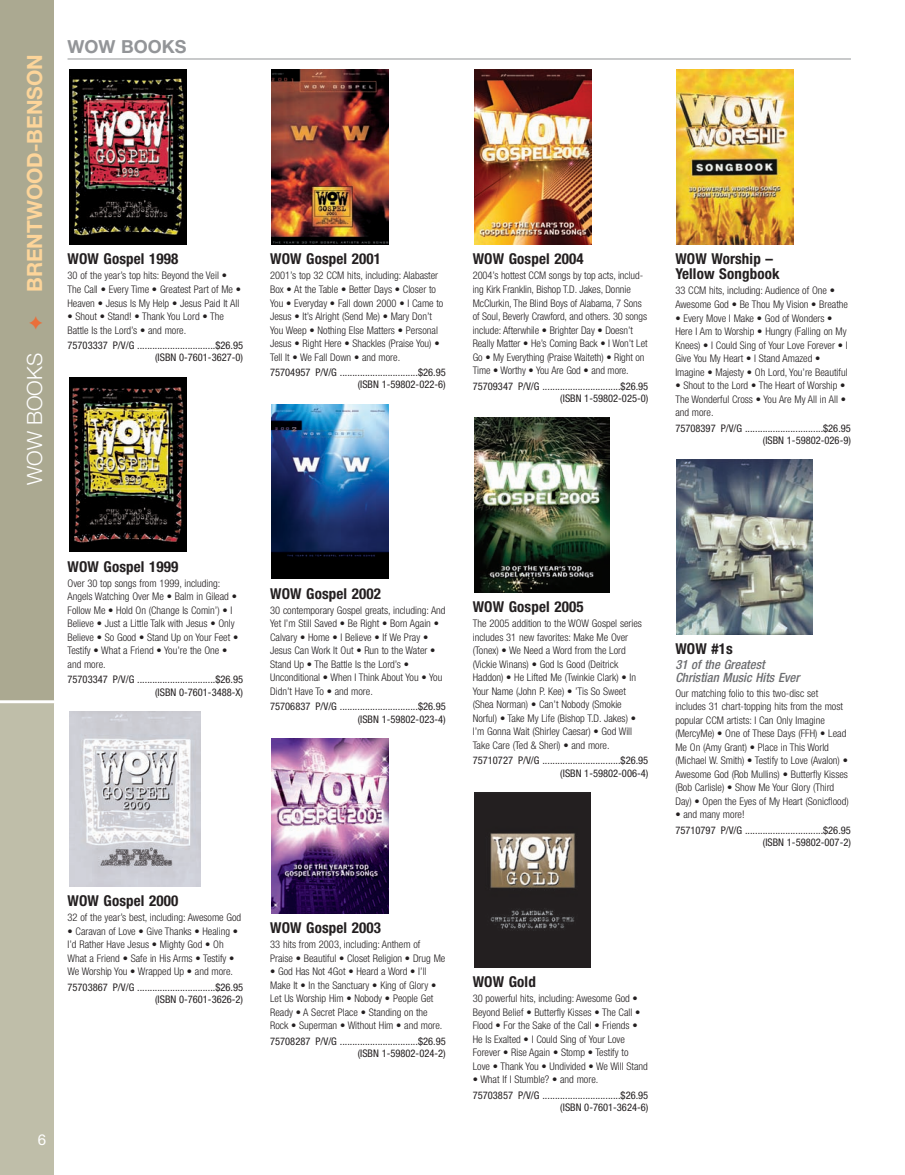
<style>
.page{position:relative;width:905px;height:1175px;background:#fff}
.page>*{position:absolute;margin:0;border:0;box-sizing:border-box;transform-origin:0 0}
.t1{font:700 21px "Helvetica Neue";color:#fdd59a}
.t2{font:700 18px "Helvetica Neue";color:#939598}
.t3{font:700 condensed 15px/15px "Helvetica Neue";letter-spacing:.01em;color:#231f20}
.t4{font:15px "Helvetica Neue";color:#fff}
.t5{font:italic 500 condensed 12.75px/12.9px "Helvetica Neue";color:#6c6d70}
.t6{font:300 condensed 10.5px/13.5px "Helvetica Neue";color:#231f20}
.t7{font:condensed 10.5px/12.5px "Helvetica Neue";color:#231f20;text-align:right}
.s1{font-weight:300;color:#fff}
.s2{color:#ea6f3b}
</style>
<div class="page">
<div style="left:0;top:0;width:54px;height:716px;background:#aba991"></div>
<div style="left:0;top:702px;width:54px;height:472px;background:#bfbea9"></div>
<img style="left:677px;top:460px;width:135px;height:174px">
<img style="left:676px;top:70px;width:117px;height:174px">
<img style="left:474px;top:792px;width:116px;height:175px">
<img style="left:474px;top:418px;width:135px;height:174px">
<img style="left:474px;top:70px;width:117px;height:174px">
<img style="left:272px;top:738px;width:117px;height:175px">
<img style="left:272px;top:404px;width:117px;height:175px">
<img style="left:272px;top:70px;width:117px;height:174px">
<img style="left:69px;top:711px;width:131px;height:175px">
<img style="left:69px;top:377px;width:117px;height:175px">
<img style="left:69px;top:70px;width:117px;height:174px">
<hr style="left:68px;top:59px;width:782px;height:1px;background:#939598">
<hr style="left:0;top:700px;width:55px;height:3px;background:#fff">
<h1 class="t1" style="left:27px;top:484px;width:432px;rotate:-90deg"><span class="s1">WOW BOOKS</span> <span class="s2">✦</span> BRENTWOOD-BENSON</h1>
<h2 class="t2" style="left:68px;top:40px;width:120px">WOW BOOKS</h2>
<h3 class="t3" style="left:68px;top:253px;width:112px">WOW Gospel 1998</h3>
<p class="t6" style="left:68px;top:270px;width:175px">30 of the year’s top hits: Beyond the Veil •<br>The Call • Every Time • Greatest Part of Me •<br>Heaven • Jesus Is My Help • Jesus Paid It All</p>
<p class="t6" style="left:68px;top:310px;width:158px">• Shout • Stand! • Thank You Lord • The<br>Battle Is the Lord’s • and more.</p>
<p class="t7" style="left:68px;top:340px;width:177px">75703337 P/V/G ...............................$26.95 (ISBN 0-7601-3627-0)</p>
<h3 class="t3" style="left:270px;top:253px;width:112px">WOW Gospel 2001</h3>
<p class="t6" style="left:270px;top:270px;width:175px">2001’s top 32 CCM hits, including: Alabaster Box • At the Table • Better Days • Closer to You • Everyday • Fall down 2000 • I Came to Jesus • It’s Alright (Send Me) • Mary Don’t You Weep • Nothing Else Matters • Personal Jesus • Right Here • Shackles (Praise You) • Tell It • We Fall Down • and more.</p>
<p class="t7" style="left:270px;top:367px;width:177px">75704957 P/V/G ...............................$26.95 (ISBN 1-59802-022-6)</p>
<h3 class="t3" style="left:472px;top:253px;width:112px">WOW Gospel 2004</h3>
<p class="t6" style="left:472px;top:270px;width:176px">2004’s hottest CCM songs by top acts, includ&shy;ing Kirk Franklin, Bishop T.D. Jakes, Donnie McClurkin, The Blind Boys of Alabama, 7 Sons of Soul, Beverly Crawford, and others. 30 songs include: Afterwhile • Brighter Day • Doesn’t Really Matter • He’s Coming Back • I Won’t Let Go • My Everything (Praise Waiteth) • Right on Time • Worthy • You Are God • and more.</p>
<p class="t7" style="left:472px;top:380px;width:177px">75709347 P/V/G ...............................$26.95 (ISBN 1-59802-025-0)</p>
<h3 class="t3" style="left:675px;top:253px;width:106px">WOW Worship –<br>Yellow Songbook</h3>
<p class="t6" style="left:675px;top:285px;width:174px">33 CCM hits, including: Audience of One •<br>Awesome God • Be Thou My Vision • Breathe</p>
<p class="t6" style="left:675px;top:312px;width:174px">• Every Move I Make • God of Wonders • Here I Am to Worship • Hungry (Falling on My Knees) • I Could Sing of Your Love Forever • I Give You My Heart • I Stand Amazed • Imagine • Majesty • Oh Lord, You’re Beautiful</p>
<p class="t6" style="left:675px;top:379px;width:172px;text-align:justify">• Shout to the Lord • The Heart of Worship • The Wonderful Cross • You Are My All in All • and more.</p>
<p class="t7" style="left:675px;top:422px;width:177px">75708397 P/V/G ...............................$26.95 (ISBN 1-59802-026-9)</p>
<h3 class="t3" style="left:68px;top:560px;width:112px">WOW Gospel 1999</h3>
<p class="t6" style="left:68px;top:577px;width:172px">Over 30 top songs from 1999, including:<br>Angels Watching Over Me • Balm in Gilead • Follow Me • Hold On (Change Is Comin’) • I Believe • Just a Little Talk with Jesus • Only Believe • So Good • Stand Up on Your Feet • Testify • What a Friend • You’re the One • and more.</p>
<p class="t7" style="left:68px;top:674px;width:177px">75703347 P/V/G ...............................$26.95 (ISBN 0-7601-3488-X)</p>
<h3 class="t3" style="left:270px;top:587px;width:112px">WOW Gospel 2002</h3>
<p class="t6" style="left:270px;top:604px;width:177px">30 contemporary Gospel greats, including: And Yet I’m Still Saved • Be Right • Born Again • Calvary • Home • I Believe • If We Pray • Jesus Can Work It Out • Run to the Water • Stand Up • The Battle Is the Lord’s • Unconditional • When I Think About You • You Didn’t Have To • and more.</p>
<p class="t7" style="left:270px;top:701px;width:177px">75706837 P/V/G ...............................$26.95 (ISBN 1-59802-023-4)</p>
<h3 class="t3" style="left:472px;top:601px;width:112px">WOW Gospel 2005</h3>
<p class="t6" style="left:472px;top:618px;width:171px">The 2005 addition to the WOW Gospel series includes 31 new favorites: Make Me Over (Tonex) • We Need a Word from the Lord (Vickie Winans) • God Is Good (Deitrick Haddon) • He Lifted Me (Twinkie Clark) • In Your Name (John P. Kee) • ’Tis So Sweet (Shea Norman) • Can’t Nobody (Smokie Norful) • Take My Life (Bishop T.D. Jakes) • I’m Gonna Wait (Shirley Caesar) • God Will Take Care (Ted &amp; Sheri) • and more.</p>
<p class="t7" style="left:472px;top:755px;width:177px">75710727 P/V/G ...............................$26.95 (ISBN 1-59802-006-4)</p>
<h3 class="t3" style="left:68px;top:894px;width:112px">WOW Gospel 2000</h3>
<p class="t6" style="left:68px;top:911px;width:175px">32 of the year’s best, including: Awesome God</p>
<p class="t6" style="left:68px;top:925px;width:172px">• Caravan of Love • Give Thanks • Healing • I’d Rather Have Jesus • Mighty God • Oh What a Friend • Safe in His Arms • Testify • We Worship You • Wrapped Up • and more.</p>
<p class="t7" style="left:68px;top:981px;width:177px">75703867 P/V/G ...............................$26.95 (ISBN 0-7601-3626-2)</p>
<h3 class="t4" style="left:38px;top:1134px;width:10px">6</h3>
<h3 class="t3" style="left:270px;top:921px;width:112px">WOW Gospel 2003</h3>
<p class="t6" style="left:270px;top:938px;width:177px">33 hits from 2003, including: Anthem of<br>Praise • Beautiful • Closet Religion • Drug Me</p>
<p class="t6" style="left:270px;top:965px;width:174px">• God Has Not 4Got • Heard a Word • I’ll Make It • In the Sanctuary • King of Glory • Let Us Worship Him • Nobody • People Get Ready • A Secret Place • Standing on the Rock • Superman • Without Him • and more.</p>
<p class="t7" style="left:270px;top:1035px;width:177px">75708287 P/V/G ...............................$26.95 (ISBN 1-59802-024-2)</p>
<h3 class="t3" style="left:472px;top:975px;width:65px">WOW Gold</h3>
<p class="t6" style="left:472px;top:992px;width:177px">30 powerful hits, including: Awesome God • Beyond Belief • Butterfly Kisses • The Call • Flood • For the Sake of the Call • Friends • He Is Exalted • I Could Sing of Your Love Forever • Rise Again • Stomp • Testify to Love • Thank You • Undivided • We Will Stand</p>
<p class="t6" style="left:472px;top:1073px;width:127px">• What If I Stumble? • and more.</p>
<p class="t7" style="left:472px;top:1089px;width:177px">75703857 P/V/G ...............................$26.95 (ISBN 0-7601-3624-6)</p>
<h3 class="t3" style="left:675px;top:643px;width:59px">WOW #1s</h3>
<p class="t5" style="left:675px;top:659px;width:128px">31 of the Greatest<br>Christian Music Hits Ever</p>
<p class="t6" style="left:675px;top:687px;width:175px">Our matching folio to this two-disc set includes 31 chart-topping hits from the most popular CCM artists: I Can Only Imagine (MercyMe) • One of These Days (FFH) • Lead Me On (Amy Grant) • Place in This World (Michael W. Smith) • Testify to Love (Avalon) • Awesome God (Rob Mullins) • Butterfly Kisses (Bob Carlisle) • Show Me Your Glory (Third Day) • Open the Eyes of My Heart (Sonicflood)</p>
<p class="t6" style="left:675px;top:808px;width:71px">• and many more!</p>
<p class="t7" style="left:675px;top:824px;width:177px">75710797 P/V/G ...............................$26.95 (ISBN 1-59802-007-2)</p>
</div>
